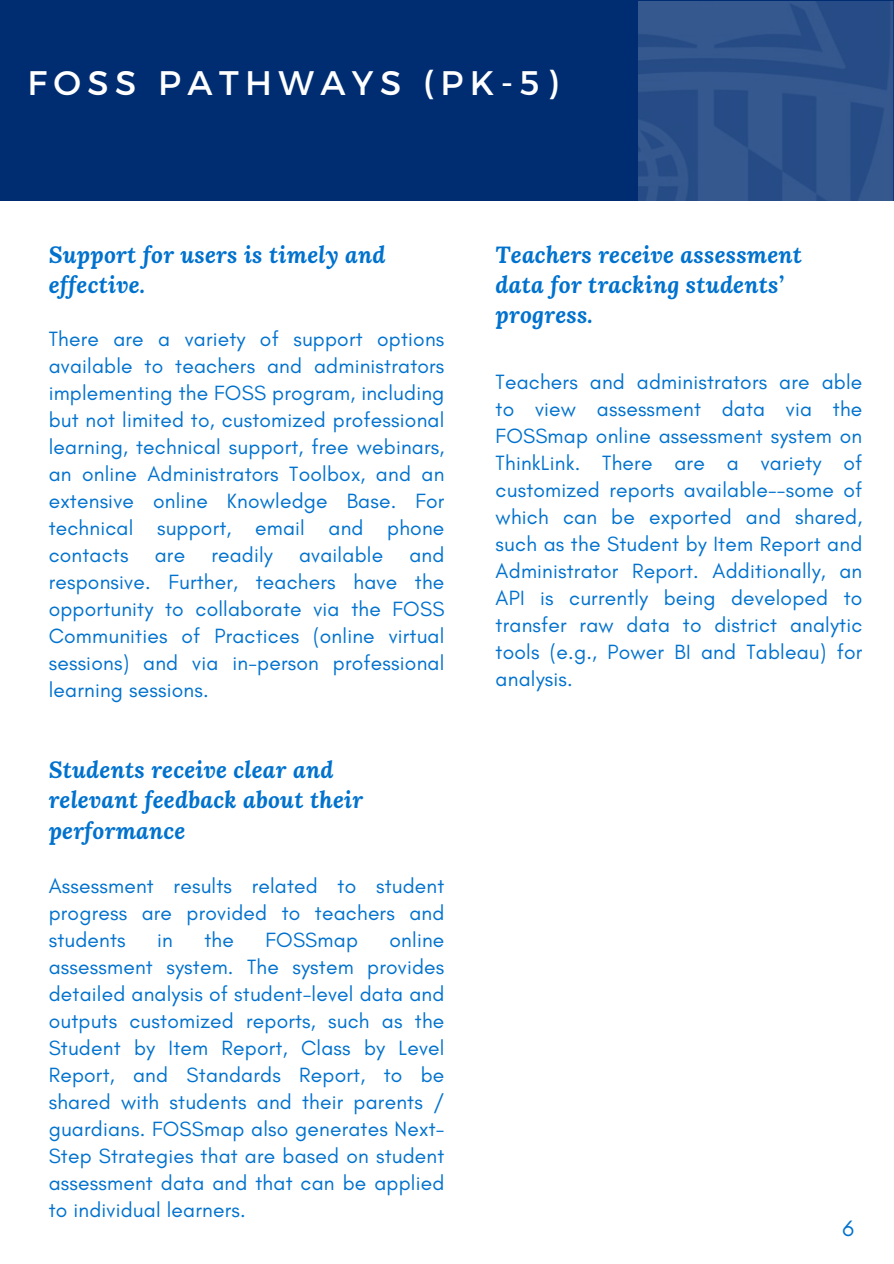
<style>
.page{position:relative;width:894px;height:1264px;background:#fff}
.page>*{position:absolute;margin:0;border:0;box-sizing:border-box;transform-origin:0 0}
.t1{font:34.05px "Montserrat";letter-spacing:.19em;color:#fff}
.t2{font:italic 700 23.1px/30.3px "Lora";letter-spacing:.01em;color:#0072ce}
.t3{font:22.65px "Glacial Indifference";color:#0072ce}
.t4{font:21px/27px "Glacial Indifference";letter-spacing:.01em;color:#0072ce;text-align:justify}
</style>
<div class="page">
<div style="left:0;top:0;width:893px;height:1263px;background:#002d72"></div>
<img style="left:638px;top:1px;width:255px;height:200px">
<div style="left:0;top:201px;width:893px;height:1062px;background:#fff"></div>
<p class="t1" style="left:27px;top:61px;width:531px">FOSS PATHWAYS (PK-5)</p>
<p class="t2" style="left:49px;top:239px;width:338px">Support for users is timely and effective.</p>
<h2 class="t4" style="left:49px;top:325px;width:397px">There are a variety of support options available to teachers and administrators implementing the FOSS program, including but not limited to, customized professional learning, technical support, free webinars, an online Administrators Toolbox, and an extensive online Knowledge Base. For technical support, email and phone contacts are readily available and responsive. Further, teachers have the opportunity to collaborate via the FOSS Communities of Practices (online virtual sessions) and via in-person professional learning sessions.</h2>
<p class="t2" style="left:49px;top:754px;width:316px">Students receive clear and relevant feedback about their performance</p>
<h2 class="t4" style="left:49px;top:872px;width:397px">Assessment results related to student progress are provided to teachers and students</h2>
<h2 class="t4" style="left:49px;top:926px;width:397px;text-indent:341px">online assessment system. The system provides detailed analysis of student-level data and outputs customized reports, such as the Student by Item Report, Class by Level Report, and Standards Report, to be shared with students and their parents / guardians. FOSSmap also generates Next-Step Strategies that are based on student assessment data and that can be applied to individual learners.</h2>
<h2 class="t4" style="left:157px;top:926px;width:17px">in</h2>
<h2 class="t4" style="left:204px;top:926px;width:31px">the</h2>
<h2 class="t4" style="left:265px;top:926px;width:94px">FOSSmap</h2>
<h2 class="t2" style="left:495px;top:239px;width:308px">Teachers receive assessment data for tracking students’ progress.</h2>
<p class="t4" style="left:495px;top:368px;width:368px">Teachers and administrators are able to view assessment data via the FOSSmap online assessment system on ThinkLink. There are a variety of customized reports available--some of which can be exported and shared, such as the Student by Item Report and Administrator Report. Additionally, an API is currently being developed to transfer raw data to district analytic tools (e.g., Power BI and Tableau) for analysis.</p>
<h1 class="t3" style="left:842px;top:1214px;width:13px">6</h1>
</div>
